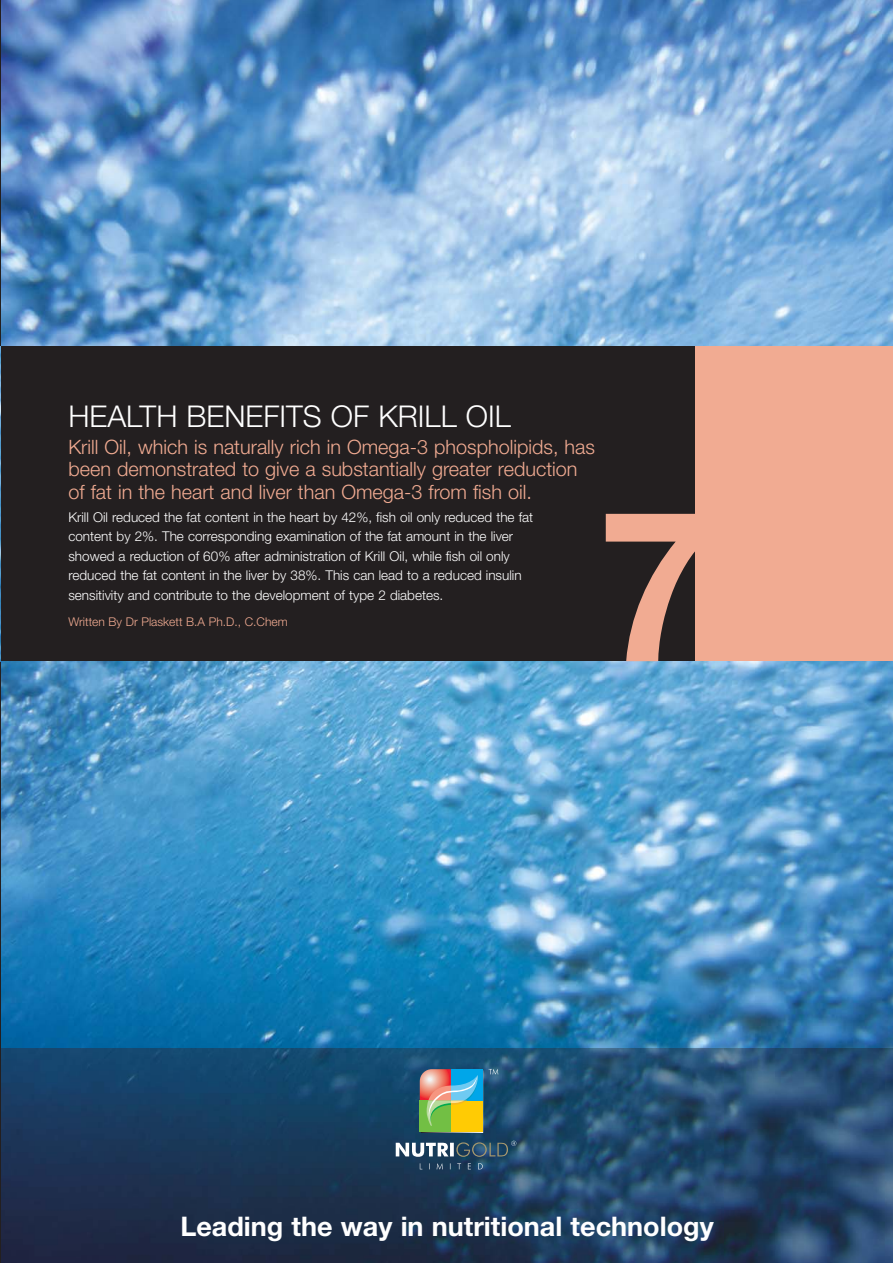
<style>
.page{position:relative;width:893px;height:1263px;background:#fff}
.page>*{position:absolute;margin:0;border:0;box-sizing:border-box;transform-origin:0 0}
.t1{font:700 210.45px "Helvetica Neue";color:#f1ab92}
.t2{font:300 30px "Helvetica Neue";color:#fff}
.t3{font:700 27px "Helvetica Neue";color:#fff}
.t4{font:300 19.8px/22.5px "Helvetica Neue";color:#f1ab92}
.t5{font:300 13.5px/19.5px "Helvetica Neue";color:#fff}
.t6{font:300 12px "Helvetica Neue";color:#f1ab92}
</style>
<div class="page">
<img style="left:1px;top:0;width:892px;height:1048px">
<hr style="left:0;top:0;width:1px;height:1262px;background:#231f20">
<div style="left:0;top:346px;width:893px;height:315px;background:#231f20"></div>
<div style="left:696px;top:346px;width:197px;height:315px;background:#f1ab92"></div>
<img style="left:1px;top:1048px;width:892px;height:214px">
<svg style="left:420px;top:1163px;width:63px;height:6px"></svg>
<svg style="left:420px;top:1068px;width:78px;height:64px;background:#89a073"></svg>
<svg style="left:396px;top:1140px;width:120px;height:16px"></svg>
<img style="left:0;top:346px;width:1px;height:315px">
<h2 class="t2" style="left:68px;top:405px;width:444px">HEALTH BENEFITS OF KRILL OIL</h2>
<h3 class="t4" style="left:68px;top:437px;width:528px">Krill Oil, which is naturally rich in Omega-3 phospholipids, has been demonstrated to give a substantially greater reduction of fat in the heart and liver than Omega-3 from fish oil.</h3>
<p class="t5" style="left:68px;top:508px;width:466px">Krill Oil reduced the fat content in the heart by 42%, fish oil only reduced the fat content by 2%. The corresponding examination of the fat amount in the liver showed a reduction of 60% after administration of Krill Oil, while fish oil only reduced the fat content in the liver by 38%. This can lead to a reduced insulin sensitivity and contribute to the development of type 2 diabetes.</p>
<h1 class="t1" style="left:597px;top:511px;width:119px">7</h1>
<p class="t6" style="left:68px;top:617px;width:221px">Written By Dr Plaskett B.A Ph.D., C.Chem</p>
<h3 class="t3" style="left:180px;top:1216px;width:535px">Leading the way in nutritional technology</h3>
</div>
